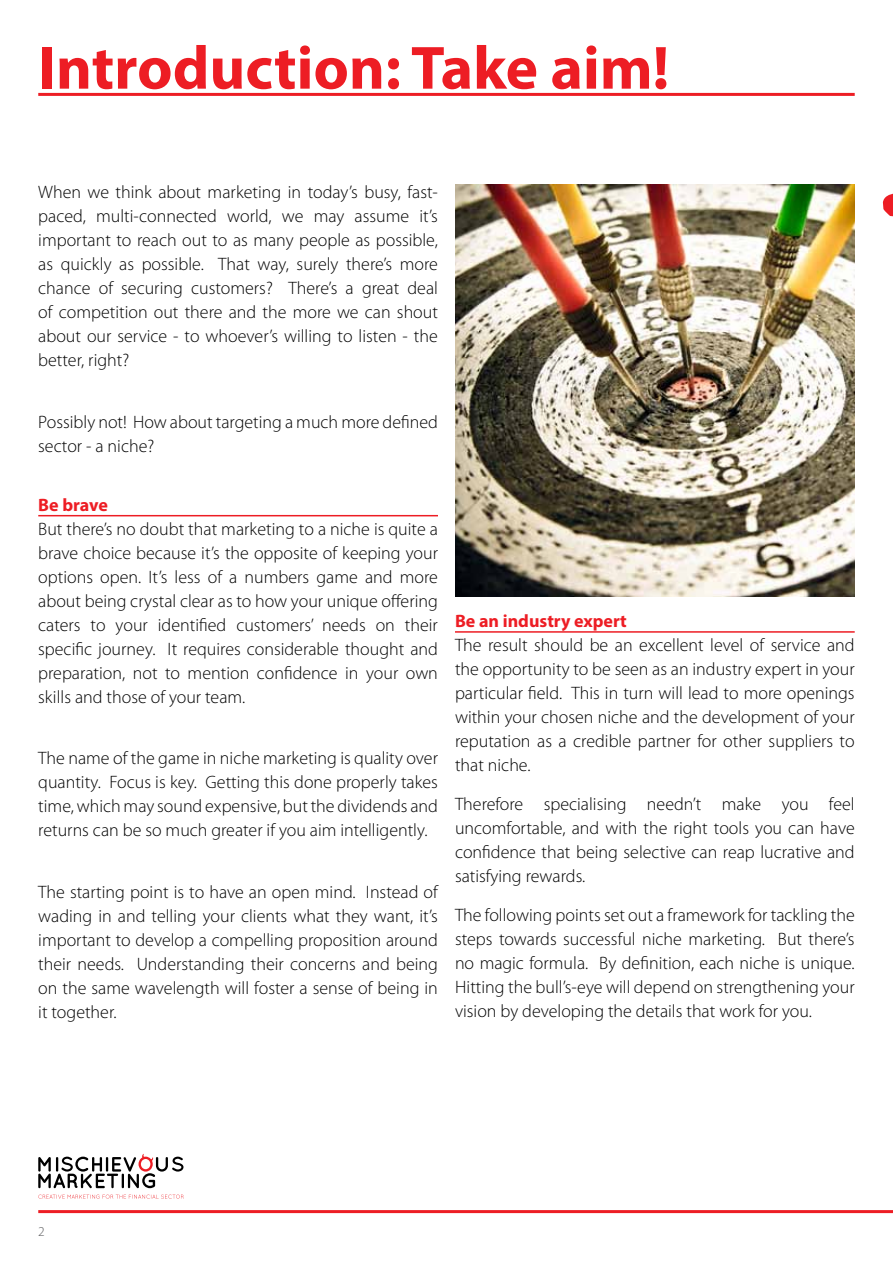
<style>
.page{position:relative;width:893px;height:1263px;background:#fff}
.page>*{position:absolute;margin:0;border:0;box-sizing:border-box;transform-origin:0 0}
.t1{font:700 61.5px "Myriad Pro";color:#ed1d24}
.t2{font:300 18px/24px "Myriad Pro";color:#000;text-align:justify}
.t3{font:700 18px "Myriad Pro";color:#ed1d24}
.t4{font:300 13.5px "Myriad Pro";color:#58595b}
</style>
<div class="page">
<hr style="left:38px;top:1210px;width:855px;height:3px;background:#ed1d24">
<svg style="left:38px;top:1194px;width:146px;height:5px"></svg>
<svg style="left:38px;top:1154px;width:145px;height:34px"></svg>
<hr style="left:38px;top:515px;width:400px;height:1px;background:#ed1d24">
<hr style="left:455px;top:631px;width:400px;height:2px;background:#ed1d24">
<hr style="left:38px;top:93px;width:817px;height:3px;background:#ed1d24">
<img style="left:455px;top:185px;width:400px;height:411px">
<svg style="left:883px;top:193px;width:10px;height:24px"></svg>
<h1 class="t1" style="left:38px;top:28px;width:632px">Introduction: Take aim!</h1>
<p class="t2" style="left:38px;top:180px;width:401px">When we think about marketing in today’s busy, fast&shy;paced, multi-connected world, we may assume it’s important to reach out to as many people as possible, as quickly as possible. That way, surely there’s more chance of securing customers? There’s a great deal of competition out there and the more we can shout about our service - to whoever’s willing to listen - the better, right?</p>
<p class="t2" style="left:38px;top:409px;width:401px">Possibly not! How about targeting a much more defined sector - a niche?</p>
<p class="t3" style="left:38px;top:493px;width:71px">Be brave</p>
<p class="t2" style="left:38px;top:516px;width:401px">But there’s no doubt that marketing to a niche is quite a brave choice because it’s the opposite of keeping your options open. It’s less of a numbers game and more about being crystal clear as to how your unique offering caters to your identified customers’ needs on their specific journey. It requires considerable thought and preparation, not to mention confidence in your own skills and those of your team.</p>
<p class="t2" style="left:38px;top:746px;width:401px">The name of the game in niche marketing is quality over quantity. Focus is key. Getting this done properly takes time, which may sound expensive, but the dividends and returns can be so much greater if you aim intelligently.</p>
<p class="t2" style="left:38px;top:879px;width:401px">The starting point is to have an open mind. Instead of wading in and telling your clients what they want, it’s important to develop a compelling proposition around their needs. Understanding their concerns and being on the same wavelength will foster a sense of being in it together.</p>
<p class="t3" style="left:455px;top:609px;width:173px">Be an industry expert</p>
<p class="t2" style="left:455px;top:633px;width:401px">The result should be an excellent level of service and the opportunity to be seen as an industry expert in your particular field. This in turn will lead to more openings within your chosen niche and the development of your reputation as a credible partner for other suppliers to that niche.</p>
<p class="t2" style="left:455px;top:792px;width:401px">Therefore specialising needn’t make you feel uncomfortable, and with the right tools you can have confidence that being selective can reap lucrative and satisfying rewards.</p>
<p class="t2" style="left:455px;top:903px;width:401px">The following points set out a framework for tackling the steps towards successful niche marketing. But there’s no magic formula. By definition, each niche is unique.<br>Hitting the bull’s-eye will depend on strengthening your vision by developing the details that work for you.</p>
<p class="t4" style="left:38px;top:1223px;width:8px">2</p>
</div>
